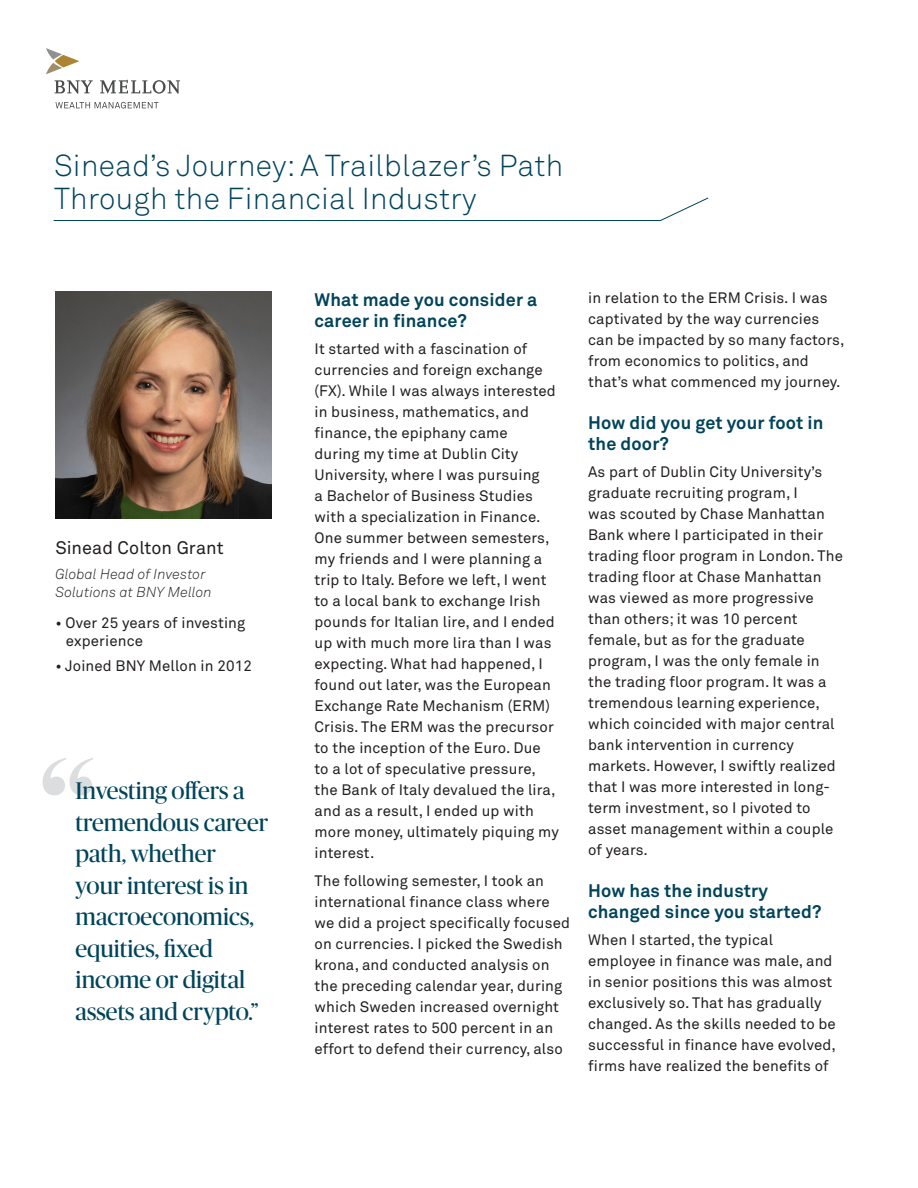
<style>
.page{position:relative;width:918px;height:1188px;background:#fff}
.page>*{position:absolute;margin:0;border:0;box-sizing:border-box;transform-origin:0 0}
.t1{font:180px "Publico Banner";color:#dcdddf}
.SEC_Head-20{font:300 30px/33px "Akkurat Pro";letter-spacing:.01em;color:#00445a}
.t2{font:24px/31.5px "Publico Banner";color:#00445a}
.Sub-10-bold__keep_w{font:700 18px/21px "Akkurat Pro";letter-spacing:.01em;color:#00445a}
.Byline{font:18px "Akkurat Pro";letter-spacing:.005em;color:#231f20}
.Sub-10-bold__keep_w-2{font:15px/21px "Akkurat Pro";letter-spacing:.01em;color:#231f20}
.Byline-2{font:15px/18px "Akkurat Pro";letter-spacing:.01em;color:#231f20}
.Byline-3{font:italic 300 14.25px/18px "Akkurat Pro";letter-spacing:.01em;color:#231f20}
</style>
<div class="page">
<svg style="left:53px;top:197px;width:656px;height:24px"></svg>
<svg style="left:56px;top:102px;width:103px;height:7px"></svg>
<svg style="left:55px;top:80px;width:125px;height:14px"></svg>
<svg style="left:46px;top:48px;width:33px;height:26px"></svg>
<img style="left:55px;top:292px;width:216px;height:226px">
<p class="SEC_Head-20" style="left:54px;top:149px;width:511px">Sinead’s Journey: A Trailblazer’s Path<br>Through the Financial Industry</p>
<p class="Byline" style="left:55px;top:537px;width:170px">Sinead Colton Grant</p>
<p class="Byline-3" style="left:55px;top:565px;width:158px">Global Head of Investor<br>Solutions at BNY Mellon</p>
<p class="Byline-2" style="left:66px;top:614px;width:181px;text-indent:-10px">• Over 25 years of investing experience</p>
<p class="Byline-2" style="left:55px;top:657px;width:198px">• Joined BNY Mellon in 2012</p>
<p class="t1" style="left:40px;top:700px;width:59px">“</p>
<p class="t2" style="left:76px;top:774px;width:194px">Investing offers a tremendous career path, whether your interest is in macroeconomics, equities, fixed income or digital assets and crypto.”</p>
<p class="Sub-10-bold__keep_w" style="left:315px;top:289px;width:224px">What made you consider a career in finance?</p>
<p class="Sub-10-bold__keep_w-2" style="left:315px;top:339px;width:246px">It started with a fascination of currencies and foreign exchange (FX). While I was always interested in business, mathematics, and finance, the epiphany came<br>during my time at Dublin City<br>University, where I was pursuing<br>a Bachelor of Business Studies with a specialization in Finance.<br>One summer between semesters, my friends and I were planning a trip to Italy. Before we left, I went to a local bank to exchange Irish pounds for Italian lire, and I ended up with much more lira than I was expecting. What had happened, I found out later, was the European<br>Exchange Rate Mechanism (ERM)<br>Crisis. The ERM was the precursor to the inception of the Euro. Due<br>to a lot of speculative pressure, the Bank of Italy devalued the lira, and as a result, I ended up with more money, ultimately piquing my interest.</p>
<p class="Sub-10-bold__keep_w-2" style="left:315px;top:871px;width:257px">The following semester, I took an international finance class where we did a project specifically focused on currencies. I picked the Swedish krona, and conducted analysis on the preceding calendar year, during which Sweden increased overnight interest rates to 500 percent in an effort to defend their currency, also</p>
<p class="Sub-10-bold__keep_w-2" style="left:588px;top:288px;width:258px">in relation to the ERM Crisis. I was captivated by the way currencies can be impacted by so many factors, from economics to politics, and that’s what commenced my journey.</p>
<p class="Sub-10-bold__keep_w" style="left:588px;top:412px;width:237px">How did you get your foot in the door?</p>
<p class="Sub-10-bold__keep_w-2" style="left:588px;top:462px;width:256px">As part of Dublin City University’s graduate recruiting program, I<br>was scouted by Chase Manhattan<br>Bank where I participated in their trading floor program in London. The trading floor at Chase Manhattan was viewed as more progressive than others; it was 10 percent female, but as for the graduate program, I was the only female in the trading floor program. It was a tremendous learning experience, which coincided with major central bank intervention in currency markets. However, I swiftly realized that I was more interested in long&shy;term investment, so I pivoted to asset management within a couple of years.</p>
<p class="Sub-10-bold__keep_w" style="left:588px;top:880px;width:235px">How has the industry changed since you started?</p>
<p class="Sub-10-bold__keep_w-2" style="left:588px;top:930px;width:249px">When I started, the typical employee in finance was male, and in senior positions this was almost exclusively so. That has gradually changed. As the skills needed to be successful in finance have evolved, firms have realized the benefits of</p>
</div>
